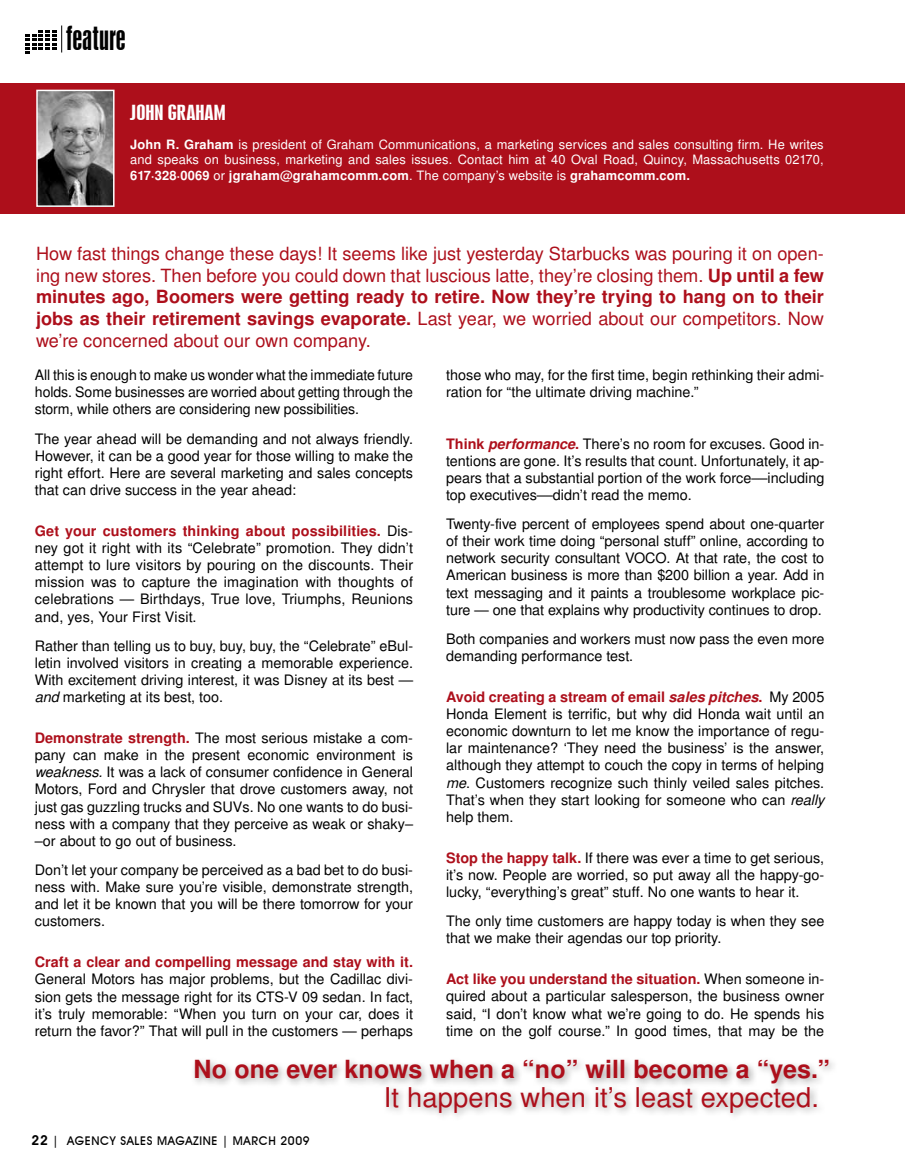
<style>
.page{position:relative;width:905px;height:1175px;background:#fff}
.page>*{position:absolute;margin:0;border:0;box-sizing:border-box;transform-origin:0 0}
.t1{font:31.05px "Swiss 924 BT Regular B";color:#000}
.t2{font:27px "Turkish Sans SSK";letter-spacing:.005em;color:#ad0f1b}
.t3{font:700 24.75px "Turkish Sans SSK";letter-spacing:.005em;color:#ad0f1b}
.t4{font:19.5px "Swiss 924 BT Regular B";color:#fff;scale:1.25 1}
.t5{font:18px/21.6px "Turkish Sans SSK";color:#ad0f1b;text-align:justify}
.t6{font:14.25px/17.1px "Turkish Sans SSK";color:#000;text-align:justify}
.t7{font:700 14.25px "Turkish Sans SSK";color:#ad0f1b}
.t8{font:12.75px/15.3px "Turkish Sans SSK";letter-spacing:.01em;color:#fff;text-align:justify}
.t9{font:500 12px "Avant Garde IT Cby BT";letter-spacing:.05em;color:#000}
.s1{font-weight:700}
.s2{font-weight:700;color:#ad0f1b}
.s3{font-style:italic}
.s4{font-weight:700;font-style:italic;color:#ad0f1b}
.s5{font-weight:600;font-size:13.5px}
</style>
<div class="page">
<svg style="left:26px;top:26px;width:36px;height:28px"></svg>
<div style="left:0;top:83px;width:904px;height:131px;background:#ad0f1b"></div>
<img style="left:39px;top:93px;width:72px;height:111px">
<div style="left:36px;top:90px;width:78px;height:117px;border:2px solid #fff"></div>
<div style="left:191px;top:1056px;width:647px;height:65px;background:#000;opacity:.35"></div>
<h1 class="t1" style="left:66px;top:20px;width:61px">FEATURE</h1>
<h3 class="t4" style="left:130px;top:101px;width:78px">JOHN GRAHAM</h3>
<p class="t8" style="left:130px;top:137px;width:695px"><span class="s1">John R. Graham</span> is president of Graham Communications, a marketing services and sales consulting firm. He writes and speaks on business, marketing and sales issues. Contact him at 40 Oval Road, Quincy, Massachusetts 02170, <span class="s1">617·328·0069</span> or <span class="s1">jgraham@grahamcomm.com</span>. The company’s website is <span class="s1">grahamcomm.com.</span></p>
<p class="t5" style="left:36px;top:243px;width:789px">How fast things change these days! It seems like just yesterday Starbucks was pouring it on open&shy;ing new stores. Then before you could down that luscious latte, they’re closing them. <span class="s1">Up until a few minutes ago, Boomers were getting ready to retire. Now they’re trying to hang on to their jobs as their retirement savings evaporate.</span> Last year, we worried about our competitors. Now we’re concerned about our own company.</p>
<p class="t6" style="left:35px;top:366px;width:380px">All this is enough to make us wonder what the immediate future holds. Some businesses are worried about getting through the storm, while others are considering new possibilities.</p>
<p class="t6" style="left:35px;top:430px;width:380px">The year ahead will be demanding and not always friendly.<br>However, it can be a good year for those willing to make the right effort. Here are several marketing and sales concepts that can drive success in the year ahead:</p>
<p class="t6" style="left:35px;top:522px;width:380px"><span class="s2">Get your customers thinking about possibilities.</span> Dis&shy;ney got it right with its “Celebrate” promotion. They didn’t attempt to lure visitors by pouring on the discounts. Their mission was to capture the imagination with thoughts of celebrations — Birthdays, True love, Triumphs, Reunions and, yes, Your First Visit.</p>
<p class="t6" style="left:35px;top:637px;width:380px">Rather than telling us to buy, buy, buy, the “Celebrate” eBul&shy;letin involved visitors in creating a memorable experience.<br>With excitement driving interest, it was Disney at its best — <span class="s3">and</span> marketing at its best, too.</p>
<p class="t6" style="left:35px;top:729px;width:380px"><span class="s2">Demonstrate strength.</span> The most serious mistake a com&shy;pany can make in the present economic environment is <span class="s3">weakness.</span> It was a lack of consumer confidence in General Motors, Ford and Chrysler that drove customers away, not just gas guzzling trucks and SUVs. No one wants to do busi&shy;ness with a company that they perceive as weak or shaky– –or about to go out of business.</p>
<p class="t6" style="left:35px;top:861px;width:379px">Don’t let your company be perceived as a bad bet to do busi&shy;ness with. Make sure you’re visible, demonstrate strength, and let it be known that you will be there tomorrow for your customers.</p>
<p class="t7" style="left:35px;top:953px;width:379px">Craft a clear and compelling message and stay with it.</p>
<p class="t6" style="left:35px;top:970px;width:380px">General Motors has major problems, but the Cadillac divi&shy;sion gets the message right for its CTS-V 09 sedan. In fact, it’s truly memorable: “When you turn on your car, does it return the favor?” That will pull in the customers — perhaps</p>
<p class="t6" style="left:446px;top:366px;width:379px">those who may, for the first time, begin rethinking their admi&shy;ration for “the ultimate driving machine.”</p>
<p class="t6" style="left:446px;top:435px;width:380px"><span class="s2">Think</span> <span class="s4">performance</span><span class="s2">.</span> There’s no room for excuses. Good in&shy;tentions are gone. It’s results that count. Unfortunately, it ap&shy;pears that a substantial portion of the work force––including top executives––didn’t read the memo.</p>
<p class="t6" style="left:446px;top:515px;width:380px">Twenty-five percent of employees spend about one-quarter of their work time doing “personal stuff” online, according to network security consultant VOCO. At that rate, the cost to American business is more than $200 billion a year. Add in text messaging and it paints a troublesome workplace pic&shy;ture — one that explains why productivity continues to drop.</p>
<p class="t6" style="left:446px;top:630px;width:380px">Both companies and workers must now pass the even more demanding performance test.</p>
<p class="t6" style="left:446px;top:688px;width:380px"><span class="s2">Avoid creating a stream of email</span> <span class="s4">sales pitches</span><span class="s2">.</span> My 2005<br>Honda Element is terrific, but why did Honda wait until an economic downturn to let me know the importance of regu&shy;lar maintenance? ‘They need the business’ is the answer, although they attempt to couch the copy in terms of helping <span class="s3">me</span>. Customers recognize such thinly veiled sales pitches.<br>That’s when they start looking for someone who can <span class="s3">really </span>help them.</p>
<p class="t6" style="left:446px;top:849px;width:379px"><span class="s2">Stop the happy talk.</span> If there was ever a time to get serious, it’s now. People are worried, so put away all the happy-go&shy;lucky, “everything’s great” stuff. No one wants to hear it.</p>
<p class="t6" style="left:446px;top:912px;width:380px">The only time customers are happy today is when they see that we make their agendas our top priority.</p>
<p class="t6" style="left:446px;top:970px;width:380px"><span class="s2">Act like you understand the situation.</span> When someone in&shy;quired about a particular salesperson, the business owner said, “I don’t know what we’re going to do. He spends his time on the golf course.” In good times, that may be the</p>
<h3 class="t3" style="left:193px;top:1054px;width:638px">No one ever knows when a “no” will become a “yes.”</h3>
<h2 class="t2" style="left:384px;top:1080px;width:436px">It happens when it’s least expected.</h2>
<p class="t9" style="left:32px;top:1133px;width:280px"><span class="s5">22</span> | AGENCY SALES MAGAZINE | MARCH 2009</p>
</div>
